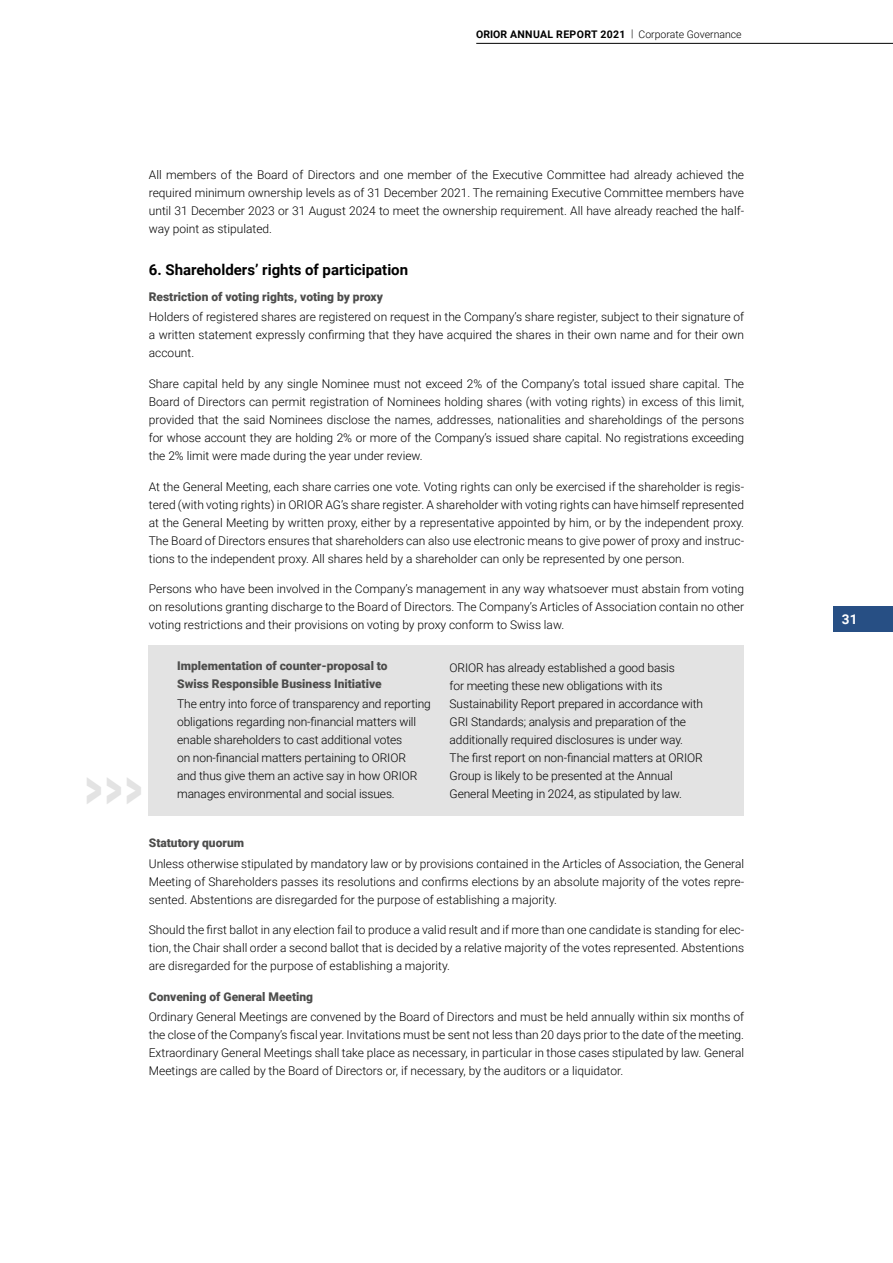
<style>
.page{position:relative;width:893px;height:1263px;background:#fff}
.page>*{position:absolute;margin:0;border:0;box-sizing:border-box;transform-origin:0 0}
.t1{font:900 56.1px "Roboto";color:#e3e3e3;scale:.59 1}
.t2{font:700 15px "Roboto";color:#000}
.t3{font:700 13.5px "Roboto";color:#fff}
.t4{font:300 12px/18px "Roboto";letter-spacing:-.01em;color:#000;text-align:justify}
.t5{font:900 12px/18px "Roboto";color:#4d4d4c}
.t6{font:700 10.5px "Roboto";letter-spacing:.035em;color:#000}
.s1{font-weight:300}
</style>
<div class="page">
<hr style="left:476px;top:43px;width:417px;height:1px;background:#000">
<div style="left:833px;top:606px;width:60px;height:25px;background:#274f84"></div>
<div style="left:149px;top:645px;width:595px;height:171px;background:#e3e3e3"></div>
<p class="t6" style="left:476px;top:27px;width:267px">ORIOR ANNUAL REPORT 2021 <span class="s1">| Corporate Governance</span></p>
<p class="t4" style="left:149px;top:165px;width:597px">All members of the Board of Directors and one member of the Executive Committee had already achieved the required minimum ownership levels as of 31 December 2021. The remaining Executive Committee members have until 31 December 2023 or 31 August 2024 to meet the ownership requirement. All have already reached the half&shy;way point as stipulated.</p>
<p class="t2" style="left:149px;top:259px;width:261px">6. Shareholders’ rights of participation</p>
<p class="t5" style="left:149px;top:287px;width:236px">Restriction of voting rights, voting by proxy</p>
<p class="t4" style="left:149px;top:307px;width:597px">Holders of registered shares are registered on request in the Company’s share register, subject to their signature of a written statement expressly confirming that they have acquired the shares in their own name and for their own account.</p>
<p class="t4" style="left:149px;top:374px;width:597px">Share capital held by any single Nominee must not exceed 2% of the Company’s total issued share capital. The Board of Directors can permit registration of Nominees holding shares (with voting rights) in excess of this limit, provided that the said Nominees disclose the names, addresses, nationalities and shareholdings of the persons for whose account they are holding 2% or more of the Company’s issued share capital. No registrations exceeding the 2% limit were made during the year under review.</p>
<p class="t4" style="left:149px;top:477px;width:597px">At the General Meeting, each share carries one vote. Voting rights can only be exercised if the shareholder is regis&shy;tered (with voting rights) in ORIOR AG’s share register. A shareholder with voting rights can have himself represented at the General Meeting by written proxy, either by a representative appointed by him, or by the independent proxy.<br>The Board of Directors ensures that shareholders can also use electronic means to give power of proxy and instruc&shy;tions to the independent proxy. All shares held by a shareholder can only be represented by one person.</p>
<p class="t4" style="left:149px;top:580px;width:597px">Persons who have been involved in the Company’s management in any way whatsoever must abstain from voting on resolutions granting discharge to the Board of Directors. The Company’s Articles of Association contain no other voting restrictions and their provisions on voting by proxy conform to Swiss law.</p>
<p class="t5" style="left:177px;top:656px;width:212px">Implementation of counter-proposal to<br>Swiss Responsible Business Initiative</p>
<p class="t4" style="left:177px;top:694px;width:255px;text-align:left">The entry into force of transparency and reporting obligations regarding non-financial matters will enable shareholders to cast additional votes<br>on non-financial matters pertaining to ORIOR<br>and thus give them an active say in how ORIOR</p>
<h1 class="t1" style="left:85px;top:748px;width:98px">&gt;&gt;&gt;</h1>
<p class="t4" style="left:177px;top:784px;width:219px">manages environmental and social issues.</p>
<p class="t4" style="left:450px;top:658px;width:255px;text-align:left">ORIOR has already established a good basis<br>for meeting these new obligations with its Sustainability Report prepared in accordance with GRI Standards; analysis and preparation of the additionally required disclosures is under way.<br>The first report on non-financial matters at ORIOR Group is likely to be presented at the Annual General Meeting in 2024, as stipulated by law.</p>
<p class="t5" style="left:149px;top:834px;width:97px">Statutory quorum</p>
<p class="t4" style="left:149px;top:854px;width:597px">Unless otherwise stipulated by mandatory law or by provisions contained in the Articles of Association, the General Meeting of Shareholders passes its resolutions and confirms elections by an absolute majority of the votes repre&shy;sented. Abstentions are disregarded for the purpose of establishing a majority.</p>
<p class="t4" style="left:149px;top:920px;width:597px">Should the first ballot in any election fail to produce a valid result and if more than one candidate is standing for elec&shy;tion, the Chair shall order a second ballot that is decided by a relative majority of the votes represented. Abstentions are disregarded for the purpose of establishing a majority.</p>
<p class="t5" style="left:149px;top:987px;width:166px">Convening of General Meeting</p>
<p class="t4" style="left:149px;top:1007px;width:597px">Ordinary General Meetings are convened by the Board of Directors and must be held annually within six months of the close of the Company’s fiscal year. Invitations must be sent not less than 20 days prior to the date of the meeting.<br>Extraordinary General Meetings shall take place as necessary, in particular in those cases stipulated by law. General Meetings are called by the Board of Directors or, if necessary, by the auditors or a liquidator.</p>
<p class="t3" style="left:842px;top:609px;width:17px">31</p>
</div>
